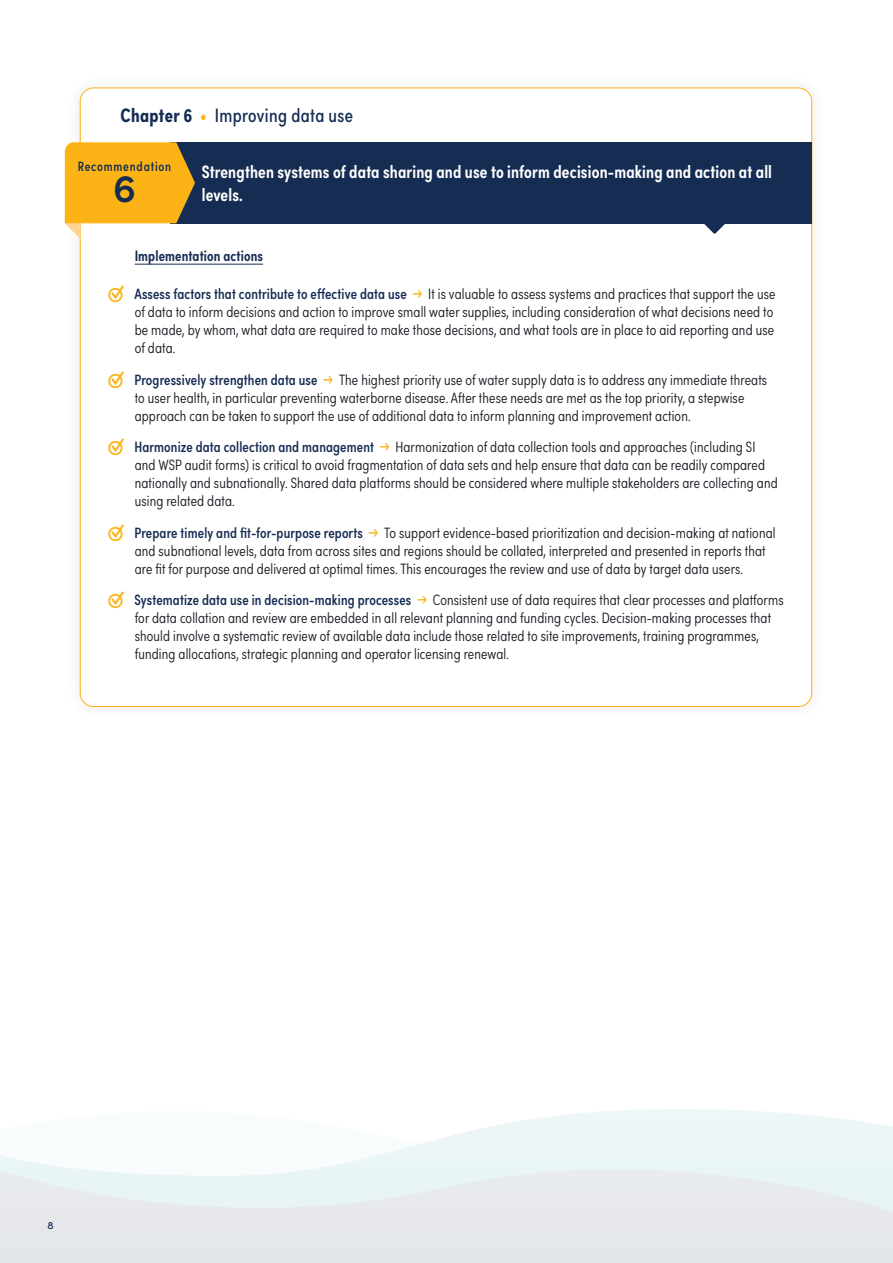
<style>
.page{position:relative;width:893px;height:1263px;background:#fff}
.page>*{position:absolute;margin:0;border:0;box-sizing:border-box;transform-origin:0 0}
.Body__Sofia_Pro{font:600 39px "Sofia Pro";color:#152c53}
.Reco_chapter_heading{font:19.5px "Sofia Pro Condensed";letter-spacing:.02em;color:#152c53}
.Reco_body_-_executive_summary__annex{font:600 18px/22.5px "Sofia Pro Condensed";letter-spacing:.01em;color:#fff}
.t1{font:300 15px/18px "Sofia Pro Condensed";letter-spacing:.01em;color:#171a21}
.Body__Sofia_Pro-2{font:600 15px "Sofia Pro Condensed";letter-spacing:.01em;color:#152c53}
.Body__Sofia_Pro-3{font:500 13.5px "Sofia Pro Condensed";letter-spacing:.06em;color:#152c53}
.t2{font:500 10.5px "Sofia Pro";color:#152c53}
.s1{font-weight:700}
.s2{color:#fbb316}
.s3{font-family:"Sofia Pro";font-weight:400;font-size:24px;color:#fbb316}
.s4{font-weight:500;color:#152c53}
.s5{font-weight:500;color:#fbb316}
</style>
<div class="page">
<div style="left:65px;top:72px;width:762px;height:650px;background:#231f20;opacity:.1"></div>
<div style="left:80px;top:88px;width:732px;height:618px;background:#fff;border-radius:14px"></div>
<div style="left:170px;top:142px;width:642px;height:81px;background:#152c53"></div>
<hr style="left:135px;top:264px;width:128px;height:1px;background:#152c53">
<svg style="left:65px;top:142px;width:130px;height:97px"></svg>
<svg style="left:703px;top:223px;width:23px;height:11px"></svg>
<svg style="left:0;top:1109px;width:893px;height:56px"></svg>
<svg style="left:0;top:1165px;width:893px;height:98px;background:#e6eaee"></svg>
<p class="Reco_chapter_heading" style="left:121px;top:101px;width:234px"><span class="s1">Chapter 6</span> <span class="s2">•</span> Improving data use</p>
<p class="Body__Sofia_Pro-3" style="left:78px;top:156px;width:95px">Recommendation</p>
<p class="Body__Sofia_Pro" style="left:113px;top:159px;width:25px">6</p>
<p class="Reco_body_-_executive_summary__annex" style="left:202px;top:159px;width:572px">Strengthen systems of data sharing and use to inform decision-making and action at all levels.</p>
<p class="Body__Sofia_Pro-2" style="left:135px;top:245px;width:130px">Implementation actions</p>
<p class="t1" style="left:135px;top:284px;width:642px;text-indent:-27px"><span class="s3">☑</span> <span class="s4">Assess factors that contribute to effective data use</span> <span class="s5">→</span> It is valuable to assess systems and practices that support the use of data to inform decisions and action to improve small water supplies, including consideration of what decisions need to be made, by whom, what data are required to make those decisions, and what tools are in place to aid reporting and use of data.</p>
<p class="t1" style="left:135px;top:370px;width:634px;text-indent:-27px"><span class="s3">☑</span> <span class="s4">Progressively strengthen data use</span> <span class="s5">→</span> The highest priority use of water supply data is to address any immediate threats to user health, in particular preventing waterborne disease. After these needs are met as the top priority, a stepwise approach can be taken to support the use of additional data to inform planning and improvement action.</p>
<p class="t1" style="left:135px;top:437px;width:644px;text-indent:-27px"><span class="s3">☑</span> <span class="s4">Harmonize data collection and management</span> <span class="s5">→</span> Harmonization of data collection tools and approaches (including SI and WSP audit forms) is critical to avoid fragmentation of data sets and help ensure that data can be readily compared nationally and subnationally. Shared data platforms should be considered where multiple stakeholders are collecting and using related data.</p>
<p class="t1" style="left:135px;top:523px;width:642px;text-indent:-27px"><span class="s3">☑</span> <span class="s4">Prepare timely and fit-for-purpose reports</span> <span class="s5">→</span> To support evidence-based prioritization and decision-making at national and subnational levels, data from across sites and regions should be collated, interpreted and presented in reports that are fit for purpose and delivered at optimal times. This encourages the review and use of data by target data users.</p>
<p class="t1" style="left:135px;top:590px;width:650px;text-indent:-27px"><span class="s3">☑</span> <span class="s4">Systematize data use in decision-making processes</span> <span class="s5">→</span> Consistent use of data requires that clear processes and platforms for data collation and review are embedded in all relevant planning and funding cycles. Decision-making processes that should involve a systematic review of available data include those related to site improvements, training programmes, funding allocations, strategic planning and operator licensing renewal.</p>
<p class="t2" style="left:48px;top:1217px;width:8px">8</p>
</div>
